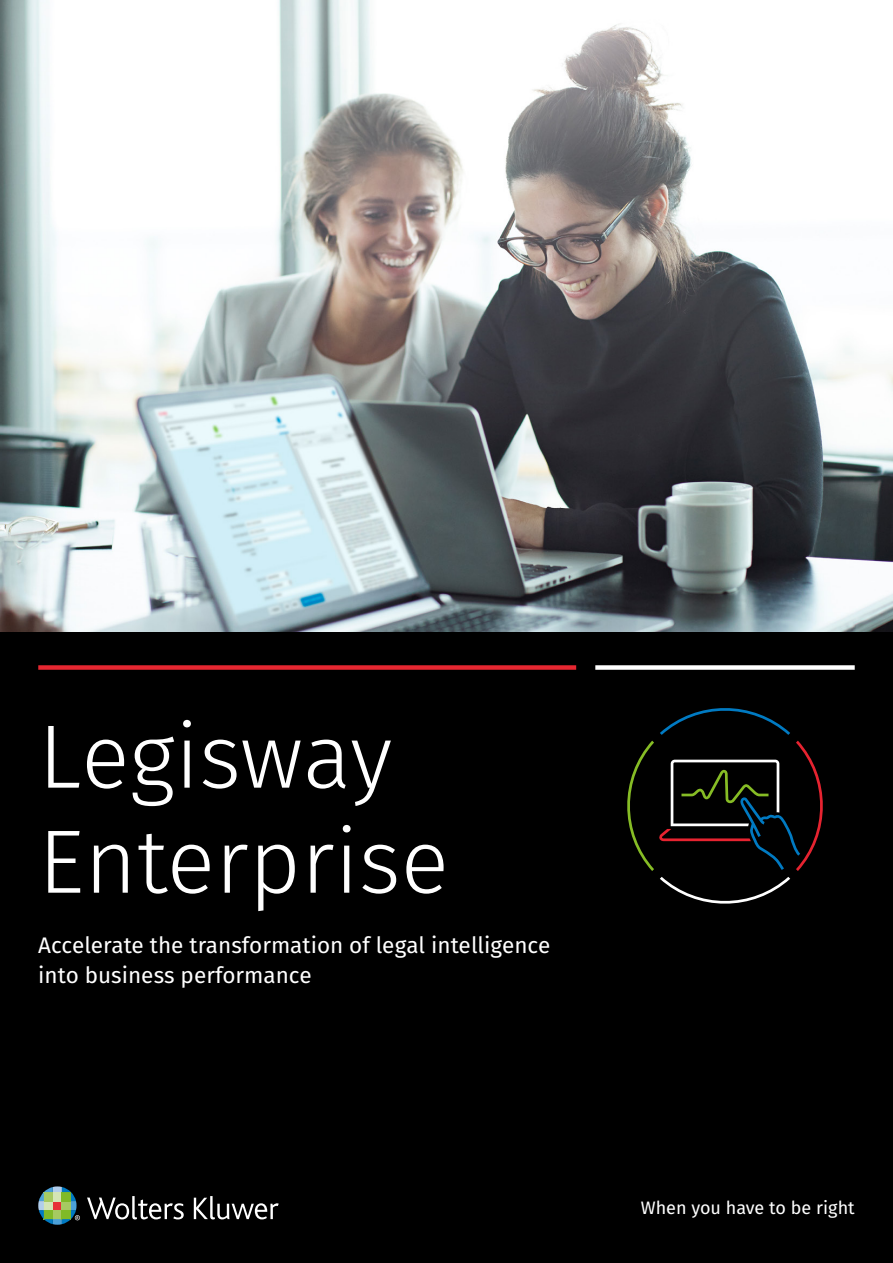
<style>
.page{position:relative;width:893px;height:1263px;background:#000}
.page>*{position:absolute;margin:0;border:0;box-sizing:border-box;transform-origin:0 0}
.t1{font:300 90px/105px "Fira Sans";color:#fff}
.t2{font:22.5px/30px "Fira Sans";color:#fff}
.t3{font:18px "Fira Sans";color:#fff}
</style>
<div class="page">
<svg style="left:87px;top:1196px;width:97px;height:23px"></svg>
<svg style="left:194px;top:1196px;width:85px;height:23px"></svg>
<svg style="left:38px;top:1186px;width:42px;height:39px"></svg>
<img style="left:0;top:0;width:893px;height:631px">
<div style="left:38px;top:665px;width:538px;height:5px;background:#e62731"></div>
<div style="left:595px;top:665px;width:260px;height:5px;background:#fff"></div>
<svg style="left:660px;top:708px;width:130px;height:27px"></svg>
<svg style="left:660px;top:877px;width:130px;height:27px"></svg>
<svg style="left:627px;top:741px;width:196px;height:130px"></svg>
<h1 class="t1" style="left:38px;top:703px;width:412px">Legisway<br>Enterprise</h1>
<p class="t2" style="left:38px;top:929px;width:514px">Accelerate the transformation of legal intelligence into business performance</p>
<p class="t3" style="left:641px;top:1194px;width:215px">When you have to be right</p>
</div>
